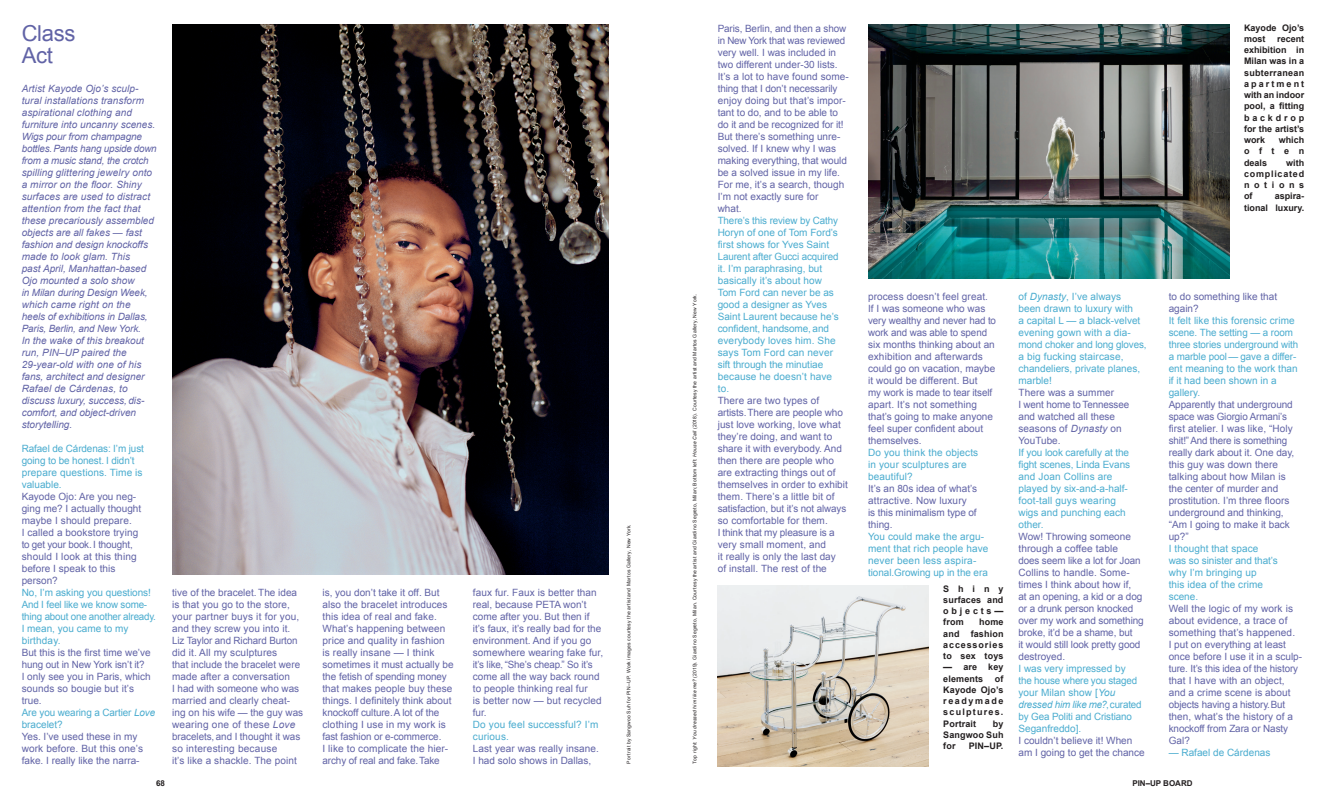
<style>
.page{position:relative;width:1326px;height:807px;background:#fff}
.page>*{position:absolute;margin:0;border:0;box-sizing:border-box;transform-origin:0 0}
.t1{font:22px/22.5px "Arial";letter-spacing:-.015em;color:#6163a6}
.t2{font:10px/12px "Arial";color:#6163a6}
.t3{font:10px/12px "Arial";color:#4aaccf}
.t4{font:italic 10px/12px "Arial";color:#6163a6}
.t5{font:700 9px/11.2px "Arial";letter-spacing:.015em;color:#231f20;text-align:justify}
.t6{font:700 8px "Arial";color:#231f20}
.t7{font:5px "Arial";letter-spacing:.04em;color:#231f20}
.s1{color:#4aaccf}
.s2{font-style:italic;color:#4aaccf}
.s3{font-style:italic}
</style>
<div class="page">
<img style="left:172px;top:24px;width:436px;height:550px">
<img style="left:718px;top:585px;width:210px;height:181px">
<img style="left:868px;top:24px;width:361px;height:255px">
<h1 class="t1" style="left:22px;top:22px;width:55px">Class<br>Act</h1>
<p class="t4" style="left:22px;top:82px;width:137px">Artist Kayode Ojo’s sculp&shy;tural installations transform aspirational clothing and furniture into uncanny scenes.<br>Wigs pour from champagne bottles. Pants hang upside down from a music stand, the crotch spilling glittering jewelry onto a mirror on the floor. Shiny surfaces are used to distract attention from the fact that these precariously assembled objects are all fakes — fast fashion and design knockoffs made to look glam. This<br>past April, Manhattan-based<br>Ojo mounted a solo show<br>in Milan during Design Week, which came right on the<br>heels of exhibitions in Dallas,<br>Paris, Berlin, and New York.<br>In the wake of this breakout run, PIN–UP paired the<br>29-year-old with one of his fans, architect and designer<br>Rafael de Cárdenas, to discuss luxury, success, dis&shy;comfort, and object-driven storytelling.</p>
<p class="t3" style="left:22px;top:442px;width:124px">Rafael de Cárdenas: I’m just going to be honest. I didn’t prepare questions. Time is valuable.</p>
<p class="t2" style="left:22px;top:490px;width:121px">Kayode Ojo: Are you neg&shy;ging me? I actually thought maybe I should prepare.<br>I called a bookstore trying to get your book. I thought, should I look at this thing before I speak to this person?</p>
<p class="t3" style="left:22px;top:586px;width:136px">No, I’m asking you questions!<br>And I feel like we know some&shy;thing about one another already.<br>I mean, you came to my birthday.</p>
<p class="t2" style="left:22px;top:646px;width:135px">But this is the first time we’ve hung out in New York isn’t it?<br>I only see you in Paris, which sounds so bougie but it’s true.<br><span class="s1">Are you wearing a Cartier</span> <span class="s2">Love </span><span class="s1">bracelet?</span></p>
<p class="t2" style="left:22px;top:730px;width:123px">Yes. I’ve used these in my work before. But this one’s fake. I really like the narra-</p>
<p class="t2" style="left:172px;top:586px;width:133px">tive of the bracelet. The idea is that you go to the store, your partner buys it for you, and they screw you into it.<br>Liz Taylor and Richard Burton did it. All my sculptures<br>that include the bracelet were made after a conversation<br>I had with someone who was married and clearly cheat&shy;ing on his wife — the guy was wearing one of these <span class="s3">Love </span>bracelets, and I thought it was so interesting because<br>it’s like a shackle. The point</p>
<p class="t2" style="left:322px;top:586px;width:133px">is, you don’t take it off. But also the bracelet introduces this idea of real and fake.<br>What’s happening between price and quality in fashion is really insane — I think sometimes it must actually be the fetish of spending money that makes people buy these things. I definitely think about knockoff culture. A lot of the clothing I use in my work is fast fashion or e-commerce.<br>I like to complicate the hier&shy;archy of real and fake. Take</p>
<p class="t2" style="left:473px;top:586px;width:132px">faux fur. Faux is better than real, because PETA won’t come after you. But then if it’s faux, it’s really bad for the environment. And if you go somewhere wearing fake fur, it’s like, “She’s cheap.” So it’s come all the way back round to people thinking real fur<br>is better now — but recycled fur.</p>
<p class="t3" style="left:473px;top:718px;width:127px">Do you feel successful? I’m curious.</p>
<p class="t2" style="left:473px;top:742px;width:128px">Last year was really insane.<br>I had solo shows in Dallas,</p>
<p class="t7" style="left:626px;top:764px;width:241px;rotate:-90deg">Portrait by Sangwoo Suh for PIN–UP. Work images courtesy the artist and Martos Gallery, New York.</p>
<p class="t7" style="left:692px;top:764px;width:472px;rotate:-90deg">Top right: <span class="s3">You dressed him like me?</span> (2019). Giardino Segreto, Milan. Courtesy the artist and Giardino Segreto, Milan; Bottom left: <span class="s3">House Call</span> (2018). Courtesy the artist and Martos Gallery, New York.</p>
<p class="t2" style="left:718px;top:22px;width:133px">Paris, Berlin, and then a show in New York that was reviewed very well. I was included in two different under-30 lists.<br>It’s a lot to have found some&shy;thing that I don’t necessarily enjoy doing but that’s impor&shy;tant to do, and to be able to do it and be recognized for it!<br>But there’s something unre&shy;solved. If I knew why I was making everything, that would be a solved issue in my life.<br>For me, it’s a search, though<br>I’m not exactly sure for<br>what.</p>
<p class="t3" style="left:718px;top:214px;width:123px">There’s this review by Cathy<br>Horyn of one of Tom Ford’s first shows for Yves Saint<br>Laurent after Gucci acquired it. I’m paraphrasing, but basically it’s about how<br>Tom Ford can never be as good a designer as Yves<br>Saint Laurent because he’s confident, handsome, and everybody loves him. She says Tom Ford can never sift through the minutiae because he doesn’t have to.</p>
<p class="t2" style="left:718px;top:394px;width:132px">There are two types of artists. There are people who just love working, love what they’re doing, and want to share it with everybody. And then there are people who are extracting things out of themselves in order to exhibit them. There’s a little bit of satisfaction, but it’s not always so comfortable for them.<br>I think that my pleasure is a very small moment, and<br>it really is only the last day<br>of install. The rest of the</p>
<p class="t2" style="left:868px;top:291px;width:129px">process doesn’t feel great.<br>If I was someone who was very wealthy and never had to work and was able to spend six months thinking about an exhibition and afterwards could go on vacation, maybe it would be different. But<br>my work is made to tear itself apart. It’s not something that’s going to make anyone feel super confident about themselves.</p>
<p class="t3" style="left:868px;top:447px;width:112px">Do you think the objects in your sculptures are beautiful?</p>
<p class="t2" style="left:868px;top:483px;width:111px">It’s an 80s idea of what’s attractive. Now luxury<br>is this minimalism type of thing.</p>
<p class="t3" style="left:868px;top:531px;width:122px">You could make the argu&shy;ment that rich people have never been less aspira&shy;tional.Growing up in the era</p>
<p class="t5" style="left:943px;top:583px;width:62px">Shiny surfaces and objects— from</p>
<p class="t5" style="left:943px;top:617px;width:62px;text-indent:36px">home and fashion accessories to sex toys</p>
<p class="t5" style="left:943px;top:662px;width:62px">— are key elements</p>
<p class="t5" style="left:943px;top:673px;width:62px;text-indent:52px">of Kayode Ojo’s readymade sculptures.<br>Portrait</p>
<p class="t5" style="left:943px;top:718px;width:62px;text-indent:50px">by Sangwoo Suh for</p>
<p class="t5" style="left:969px;top:740px;width:36px">PIN–UP.</p>
<p class="t3" style="left:1018px;top:291px;width:130px">of <span class="s3">Dynasty</span>, I’ve always<br>been drawn to luxury with<br>a capital L — a black-velvet evening gown with a dia&shy;mond choker and long gloves, a big fucking staircase, chandeliers, private planes, marble!</p>
<p class="t2" style="left:1018px;top:387px;width:112px">There was a summer<br>I went home to Tennessee and watched all these seasons of <span class="s3">Dynasty</span> on<br>YouTube.</p>
<p class="t3" style="left:1018px;top:447px;width:113px">If you look carefully at the fight scenes, Linda Evans and Joan Collins are played by six-and-a-half&shy;foot-tall guys wearing wigs and punching each other.</p>
<p class="t2" style="left:1018px;top:531px;width:127px">Wow! Throwing someone through a coffee table<br>does seem like a lot for Joan<br>Collins to handle. Some&shy;times I think about how if,<br>at an opening, a kid or a dog or a drunk person knocked over my work and something broke, it’d be a shame, but<br>it would still look pretty good destroyed.</p>
<p class="t3" style="left:1018px;top:663px;width:125px">I was very impressed by<br>the house where you staged your Milan show [<span class="s3">You dressed him like me?</span>, curated by Gea Politi and Cristiano<br>Seganfreddo].</p>
<p class="t2" style="left:1018px;top:735px;width:128px">I couldn’t believe it! When am I going to get the chance</p>
<p class="t5" style="left:1244px;top:22px;width:62px">Kayode Ojo’s most</p>
<p class="t5" style="left:1244px;top:33px;width:62px;text-indent:33px">recent exhibition in Milan was in a subterranean apartment with an indoor pool, a fitting backdrop for the artist’s work</p>
<p class="t5" style="left:1244px;top:134px;width:62px;text-indent:35px">which often deals</p>
<p class="t5" style="left:1244px;top:157px;width:62px;text-indent:42px">with complicated notions of</p>
<p class="t5" style="left:1244px;top:191px;width:62px;text-align:right">aspira-<br>tional luxury.</p>
<p class="t2" style="left:1169px;top:291px;width:110px">to do something like that again?</p>
<p class="t3" style="left:1169px;top:315px;width:131px">It felt like this forensic crime scene. The setting — a room three stories underground with a marble pool — gave a differ&shy;ent meaning to the work than if it had been shown in a gallery.</p>
<p class="t2" style="left:1169px;top:399px;width:127px">Apparently that underground space was Giorgio Armani’s first atelier. I was like, “Holy shit!” And there is something really dark about it. One day, this guy was down there talking about how Milan is the center of murder and prostitution. I’m three floors underground and thinking, “Am I going to make it back up?”</p>
<p class="t3" style="left:1169px;top:543px;width:111px">I thought that space was so sinister and that’s why I’m bringing up<br>this idea of the crime scene.</p>
<p class="t2" style="left:1169px;top:603px;width:135px">Well the logic of my work is about evidence, a trace of something that’s happened.<br>I put on everything at least once before I use it in a sculp&shy;ture. It’s this idea of the history that I have with an object, and a crime scene is about objects having a history. But then, what’s the history of a knockoff from Zara or Nasty<br>Gal?</p>
<p class="t3" style="left:1169px;top:747px;width:103px">— Rafael de Cárdenas</p>
<p class="t6" style="left:156px;top:779px;width:10px">68</p>
<p class="t6" style="left:1132px;top:779px;width:62px">PIN–UP BOARD</p>
</div>
